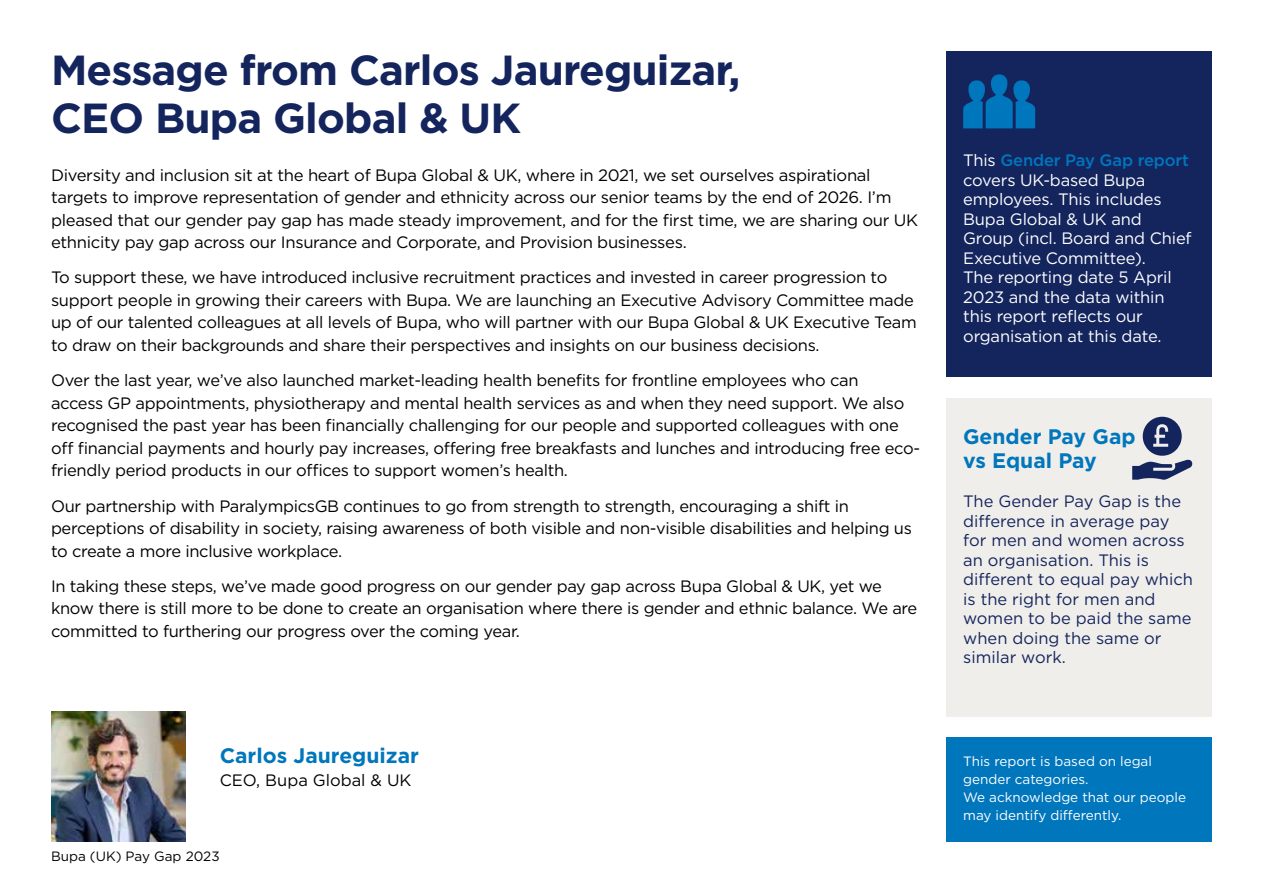
<style>
.page{position:relative;width:1263px;height:893px;background:#fff}
.page>*{position:absolute;margin:0;border:0;box-sizing:border-box;transform-origin:0 0}
.t1{font:700 42px/48px "Gotham";letter-spacing:-.02em;color:#14255e}
.t2{font:700 21px/24px "Gotham";color:#0076bd}
.t3{font:16.5px/22.5px "Gotham";letter-spacing:-.02em;color:#000}
.t4{font:16.5px/19.5px "Gotham";letter-spacing:-.01em;color:#fff}
.t5{font:16.5px/19.5px "Gotham";color:#14255e}
.t6{font:16.5px "Gotham";color:#000}
.t7{font:13.5px/18px "Gotham";color:#fff}
.t8{font:13.5px "Gotham";color:#000}
.s1{font-weight:500;color:#0076bd}
</style>
<div class="page">
<div style="left:946px;top:51px;width:266px;height:325px;background:#14255e"></div>
<div style="left:946px;top:398px;width:266px;height:318px;background:#f0eeea"></div>
<img style="left:51px;top:712px;width:134px;height:130px">
<svg style="left:963px;top:74px;width:72px;height:54px"></svg>
<svg style="left:1132px;top:417px;width:60px;height:63px"></svg>
<div style="left:946px;top:738px;width:266px;height:104px;background:#0076bd"></div>
<h1 class="t1" style="left:51px;top:46px;width:691px">Message from Carlos Jaureguizar,<br>CEO Bupa Global &amp; UK</h1>
<p class="t3" style="left:51px;top:163px;width:869px">Diversity and inclusion sit at the heart of Bupa Global &amp; UK, where in 2021, we set ourselves aspirational targets to improve representation of gender and ethnicity across our senior teams by the end of 2026. I’m pleased that our gender pay gap has made steady improvement, and for the frst time, we are sharing our UK ethnicity pay gap across our Insurance and Corporate, and Provision businesses.</p>
<p class="t3" style="left:51px;top:266px;width:867px">To support these, we have introduced inclusive recruitment practices and invested in career progression to support people in growing their careers with Bupa. We are launching an Executive Advisory Committee made up of our talented colleagues at all levels of Bupa, who will partner with our Bupa Global &amp; UK Executive Team to draw on their backgrounds and share their perspectives and insights on our business decisions.</p>
<p class="t3" style="left:51px;top:369px;width:870px">Over the last year, we’ve also launched market-leading health benefts for frontline employees who can<br>access GP appointments, physiotherapy and mental health services as and when they need support. We also recognised the past year has been fnancially challenging for our people and supported colleagues with one of fnancial payments and hourly pay increases, ofering free breakfasts and lunches and introducing free eco&shy;friendly period products in our ofces to support women’s health.</p>
<p class="t3" style="left:51px;top:494px;width:862px">Our partnership with ParalympicsGB continues to go from strength to strength, encouraging a shift in perceptions of disability in society, raising awareness of both visible and non-visible disabilities and helping us to create a more inclusive workplace.</p>
<p class="t3" style="left:51px;top:574px;width:868px">In taking these steps, we’ve made good progress on our gender pay gap across Bupa Global &amp; UK, yet we know there is still more to be done to create an organisation where there is gender and ethnic balance. We are committed to furthering our progress over the coming year.</p>
<p class="t2" style="left:220px;top:743px;width:201px">Carlos Jaureguizar</p>
<p class="t6" style="left:220px;top:769px;width:193px">CEO, Bupa Global &amp; UK</p>
<p class="t8" style="left:51px;top:848px;width:170px">Bupa (UK) Pay Gap 2023</p>
<p class="t4" style="left:963px;top:150px;width:230px">This <span class="s1">Gender Pay Gap report </span>covers UK-based Bupa employees. This includes<br>Bupa Global &amp; UK and<br>Group (incl. Board and Chief<br>Executive Committee).<br>The reporting date 5 April<br>2023 and the data within this report refects our organisation at this date.</p>
<p class="t2" style="left:963px;top:425px;width:174px">Gender Pay Gap vs Equal Pay</p>
<p class="t5" style="left:963px;top:491px;width:231px">The Gender Pay Gap is the diference in average pay for men and women across an organisation. This is diferent to equal pay which is the right for men and women to be paid the same when doing the same or similar work.</p>
<p class="t7" style="left:963px;top:751px;width:224px">This report is based on legal gender categories.<br>We acknowledge that our people may identify diferently.</p>
</div>
